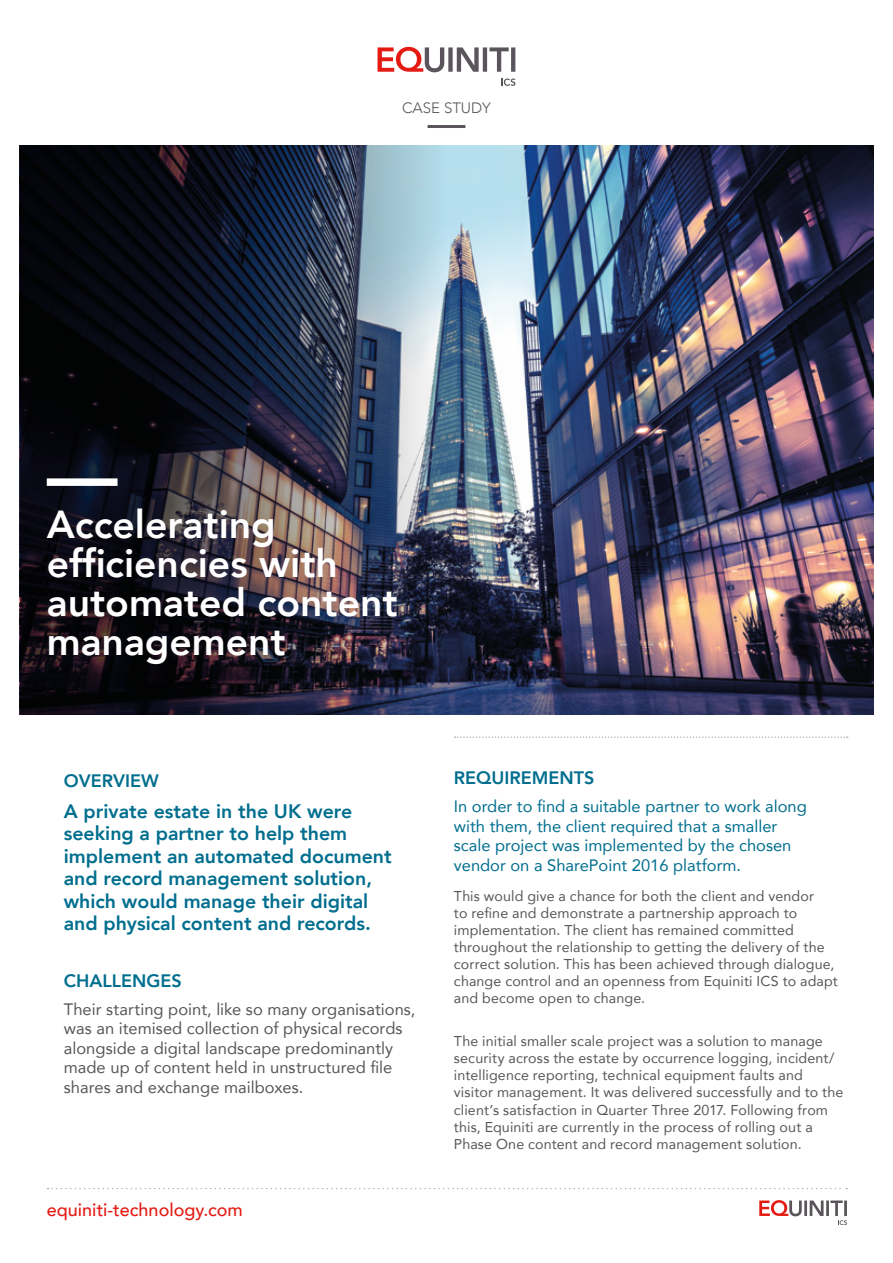
<style>
.page{position:relative;width:893px;height:1263px;background:#fff}
.page>*{position:absolute;margin:0;border:0;box-sizing:border-box;transform-origin:0 0}
.t1{font:800 39px/39px "Avenir";color:#fff}
.t2{font:800 19.5px/22.5px "Avenir";color:#006e8e}
.t3{font:800 18px "Avenir";color:#006e8e}
.t4{font:500 18px "Avenir";color:#e41b13}
.t5{font:16.5px/19.5px "Avenir";letter-spacing:.005em;color:#59555a}
.t6{font:16.5px/19.5px "Avenir";color:#006e8e}
.t7{font:300 15px "Avenir";color:#59555a}
.t8{font:14.25px/17.1px "Avenir";letter-spacing:.01em;color:#59555a}
</style>
<div class="page">
<svg style="left:455px;top:736px;width:393px;height:2px"></svg>
<hr style="left:428px;top:125px;width:37px;height:3px;background:#59555a">
<img style="left:575px;top:145px;width:298px;height:569px">
<img style="left:20px;top:145px;width:555px;height:569px">
<div style="left:47px;top:478px;width:71px;height:8px;background:#fff"></div>
<svg style="left:48px;top:1188px;width:799px;height:1px"></svg>
<svg style="left:378px;top:47px;width:137px;height:25px"></svg>
<svg style="left:502px;top:79px;width:13px;height:7px"></svg>
<svg style="left:759px;top:1200px;width:88px;height:25px"></svg>
<p class="t7" style="left:402px;top:99px;width:90px">CASE STUDY</p>
<h1 class="t1" style="left:47px;top:505px;width:352px">Accelerating efficiencies with automated content management</h1>
<p class="t3" style="left:64px;top:766px;width:97px">OVERVIEW</p>
<h2 class="t2" style="left:64px;top:799px;width:329px">A private estate in the UK were seeking a partner to help them implement an automated document and record management solution, which would manage their digital and physical content and records.</h2>
<p class="t3" style="left:64px;top:966px;width:120px">CHALLENGES</p>
<p class="t5" style="left:64px;top:999px;width:353px">Their starting point, like so many organisations, was an itemised collection of physical records alongside a digital landscape predominantly made up of content held in unstructured file shares and exchange mailboxes.</p>
<p class="t4" style="left:47px;top:1194px;width:198px">equiniti-technology.com</p>
<p class="t3" style="left:454px;top:764px;width:142px">REQUIREMENTS</p>
<p class="t6" style="left:454px;top:796px;width:354px">In order to find a suitable partner to work along with them, the client required that a smaller scale project was implemented by the chosen vendor on a SharePoint 2016 platform.</p>
<p class="t8" style="left:454px;top:887px;width:386px">This would give a chance for both the client and vendor<br>to refine and demonstrate a partnership approach to implementation. The client has remained committed throughout the relationship to getting the delivery of the correct solution. This has been achieved through dialogue, change control and an openness from Equiniti ICS to adapt and become open to change.</p>
<p class="t8" style="left:454px;top:1032px;width:391px">The initial smaller scale project was a solution to manage security across the estate by occurrence logging, incident/ intelligence reporting, technical equipment faults and visitor management. It was delivered successfully and to the client’s satisfaction in Quarter Three 2017. Following from this, Equiniti are currently in the process of rolling out a Phase One content and record management solution.</p>
</div>
